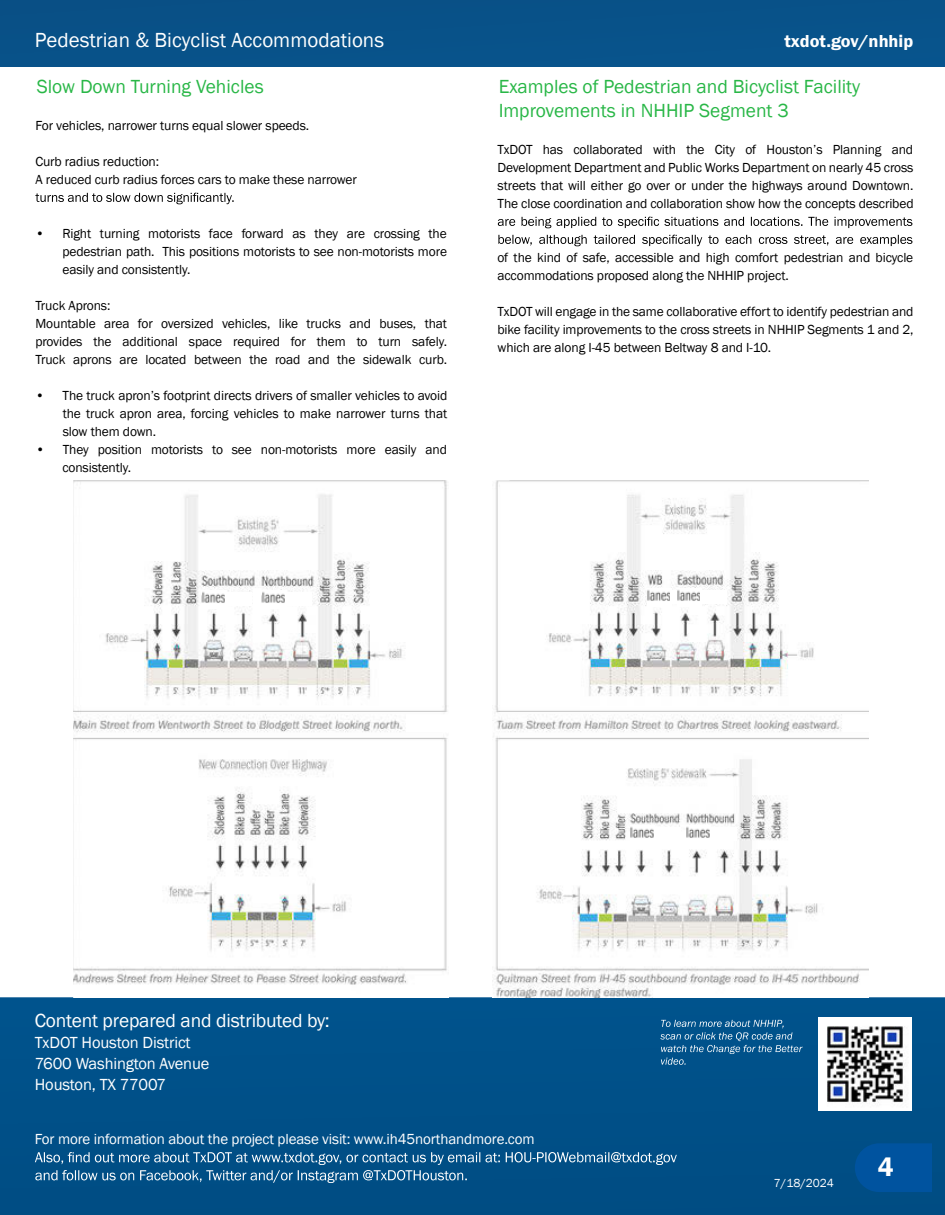
<style>
.page{position:relative;width:945px;height:1215px;background:#fff}
.page>*{position:absolute;margin:0;border:0;box-sizing:border-box;transform-origin:0 0}
.t1{font:600 27px "Franklin Gothic";color:#fff}
.t2{font:21px "Franklin Gothic";color:#fff}
.t3{font:19.5px/23.4px "Franklin Gothic";color:#29b747}
.t4{font:19.5px "Franklin Gothic";letter-spacing:-.01em;color:#fff}
.t5{font:18px "Franklin Gothic";letter-spacing:.04em;color:#fff}
.t6{font:18px "Franklin Gothic URW Dem";color:#fff}
.t7{font:16.5px/21px "Franklin Gothic";letter-spacing:-.01em;color:#fff}
.t8{font:15px "Franklin Gothic";letter-spacing:-.01em;color:#fff}
.t9{font:13.5px/18px "Franklin Gothic";letter-spacing:-.01em;color:#000}
.t10{font:12px "Franklin Gothic";color:#fff}
</style>
<div class="page">
<div style="left:0;top:997px;width:945px;height:218px;background:#005088"></div>
<svg style="left:855px;top:1143px;width:77px;height:49px;background:#00529d"></svg>
<svg style="left:35px;top:193px;width:199px;height:11px"></svg>
<svg style="left:498px;top:217px;width:414px;height:11px"></svg>
<svg style="left:498px;top:235px;width:414px;height:11px"></svg>
<img style="left:73px;top:481px;width:375px;height:504px">
<svg style="left:35px;top:1152px;width:642px;height:31px;background:#256897"></svg>
<img style="left:494px;top:481px;width:374px;height:516px">
<img style="left:202px;top:590px;width:24px;height:19px">
<div style="left:225px;top:592px;width:27px;height:13px;background:#fff"></div>
<img style="left:262px;top:590px;width:24px;height:19px">
<div style="left:285px;top:592px;width:27px;height:13px;background:#fff"></div>
<img style="left:631px;top:826px;width:24px;height:18px">
<div style="left:654px;top:827px;width:27px;height:14px;background:#fff"></div>
<img style="left:686px;top:826px;width:24px;height:18px">
<div style="left:710px;top:827px;width:26px;height:14px;background:#fff"></div>
<img style="left:647px;top:588px;width:24px;height:19px">
<div style="left:671px;top:590px;width:26px;height:13px;background:#fff"></div>
<img style="left:677px;top:588px;width:24px;height:19px">
<div style="left:701px;top:590px;width:26px;height:13px;background:#fff"></div>
<svg style="left:660px;top:1020px;width:143px;height:45px;background:#1e6698"></svg>
<img style="left:818px;top:1017px;width:94px;height:94px">
<div style="left:0;top:0;width:945px;height:67px;background:#085289"></div>
<h2 class="t2" style="left:35px;top:26px;width:351px">Pedestrian &amp; Bicyclist Accommodations</h2>
<h3 class="t6" style="left:784px;top:29px;width:130px">txdot.gov/nhhip</h3>
<h2 class="t2" style="left:37px;top:31px;width:350px">Pedestrian &amp; Bicyclist Accommodations</h2>
<h3 class="t5" style="left:723px;top:31px;width:196px">ih45northandmore.com</h3>
<h3 class="t3" style="left:37px;top:75px;width:229px">Slow Down Turning Vehicles</h3>
<p class="t9" style="left:35px;top:117px;width:275px">For vehicles, narrower turns equal slower speeds.</p>
<p class="t9" style="left:35px;top:153px;width:323px">Curb radius reduction:<br>A reduced curb radius forces cars to make these narrower</p>
<p class="t9" style="left:62px;top:225px;width:386px;text-align:justify;text-indent:-27px">• Right turning motorists face forward as they are crossing the pedestrian path. This positions motorists to see non-motorists more easily and consistently.</p>
<p class="t9" style="left:35px;top:297px;width:413px">Truck Aprons:<br>Mountable area for oversized vehicles, like trucks and buses, that provides the additional space required for them to turn safely.<br>Truck aprons are located between the road and the sidewalk curb.</p>
<p class="t9" style="left:63px;top:387px;width:386px;text-align:justify;text-indent:-27px">• The truck apron’s footprint directs drivers of smaller vehicles to avoid the truck apron area, forcing vehicles to make narrower turns that slow them down.</p>
<p class="t9" style="left:62px;top:441px;width:386px;text-indent:-27px">• They position motorists to see non-motorists more easily and consistently.</p>
<h3 class="t3" style="left:499px;top:75px;width:363px">Examples of Pedestrian and Bicyclist Facility<br>Improvements in NHHIP Segment 3</h3>
<p class="t9" style="left:497px;top:141px;width:418px;text-align:justify">TxDOT has collaborated with the City of Houston’s Planning and Development Department and Public Works Department on nearly 45 cross streets that will either go over or under the highways around Downtown.<br>The close coordination and collaboration show how the concepts described</p>
<p class="t9" style="left:497px;top:249px;width:417px">of the kind of safe, accessible and high comfort pedestrian and bicycle accommodations proposed along the NHHIP project.</p>
<p class="t9" style="left:497px;top:303px;width:418px;text-align:justify">TxDOT will engage in the same collaborative effort to identify pedestrian and bike facility improvements to the cross streets in NHHIP Segments 1 and 2, which are along I-45 between Beltway 8 and I-10.</p>
<h3 class="t4" style="left:35px;top:1009px;width:297px">Content prepared and distributed by:</h3>
<p class="t7" style="left:35px;top:1033px;width:176px">TxDOT Houston District<br>7600 Washington Avenue<br>Houston, TX 77007</p>
<p class="t8" style="left:35px;top:1130px;width:501px">For more information about the project please visit: www.ih45northandmore.com</p>
<p class="t10" style="left:774px;top:1175px;width:62px">7/18/2024</p>
<h1 class="t1" style="left:878px;top:1150px;width:17px">4</h1>
</div>
